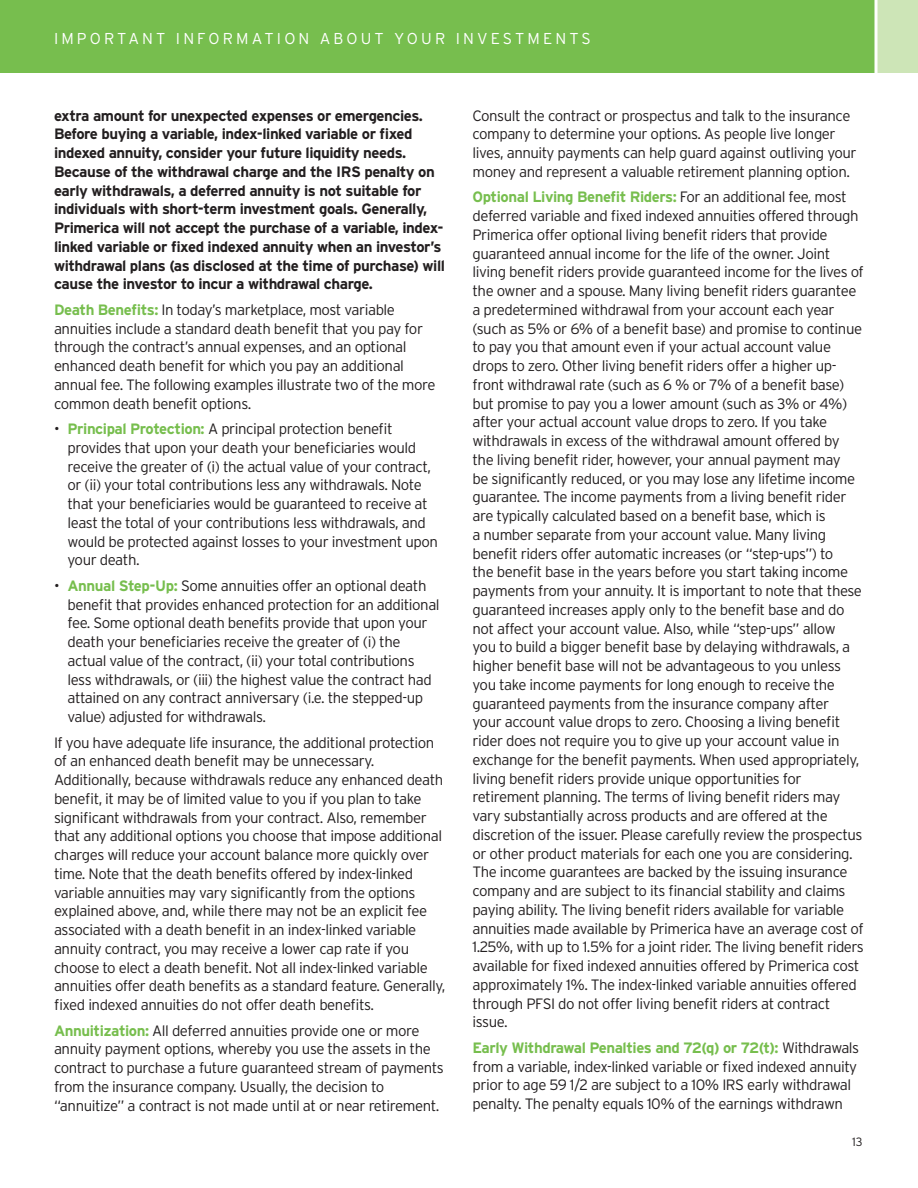
<style>
.page{position:relative;width:918px;height:1188px;background:#fff}
.page>*{position:absolute;margin:0;border:0;box-sizing:border-box;transform-origin:0 0}
.t1{font:300 15.75px "Interstate";letter-spacing:.2em;color:#fff}
.Body_Text__ps{font:300 15px/18.8px "Interstate";letter-spacing:-.03em;color:#231f20}
.Body_Text__ps-2{font:700 15px/18.8px "Interstate";letter-spacing:-.03em;color:#231f20}
.t2{font:300 12px "Interstate";color:#231f20}
.s1{font-weight:700;color:#77be4e}
</style>
<div class="page">
<div style="left:0;top:0;width:918px;height:72px;background:#77be4e"></div>
<div style="left:876px;top:0;width:42px;height:72px;background:#cde5b7"></div>
<svg style="left:874px;top:0;width:4px;height:73px"></svg>
<p class="t1" style="left:54px;top:30px;width:538px">IMPORTANT INFORMATION ABOUT YOUR INVESTMENTS</p>
<p class="Body_Text__ps-2" style="left:54px;top:106px;width:393px">extra amount for unexpected expenses or emergencies.<br>Before buying a variable, index-linked variable or fixed indexed annuity, consider your future liquidity needs.<br>Because of the withdrawal charge and the IRS penalty on early withdrawals, a deferred annuity is not suitable for individuals with short-term investment goals. Generally, Primerica will not accept the purchase of a variable, index&shy;linked variable or fixed indexed annuity when an investor’s withdrawal plans (as disclosed at the time of purchase) will cause the investor to incur a withdrawal charge.</p>
<p class="Body_Text__ps" style="left:54px;top:300px;width:383px"><span class="s1">Death Benefits:</span> In today’s marketplace, most variable annuities include a standard death benefit that you pay for through the contract’s annual expenses, and an optional enhanced death benefit for which you pay an additional annual fee. The following examples illustrate two of the more common death benefit options.</p>
<p class="Body_Text__ps" style="left:68px;top:419px;width:372px;text-indent:-14px">• <span class="s1">Principal Protection:</span> A principal protection benefit provides that upon your death your beneficiaries would receive the greater of (i) the actual value of your contract, or (ii) your total contributions less any withdrawals. Note that your beneficiaries would be guaranteed to receive at least the total of your contributions less withdrawals, and would be protected against losses to your investment upon your death.</p>
<p class="Body_Text__ps" style="left:68px;top:576px;width:374px;text-indent:-14px">• <span class="s1">Annual Step-Up:</span> Some annuities offer an optional death benefit that provides enhanced protection for an additional fee. Some optional death benefits provide that upon your death your beneficiaries receive the greater of (i) the actual value of the contract, (ii) your total contributions less withdrawals, or (iii) the highest value the contract had attained on any contract anniversary (i.e. the stepped-up value) adjusted for withdrawals.</p>
<p class="Body_Text__ps" style="left:54px;top:733px;width:393px">If you have adequate life insurance, the additional protection of an enhanced death benefit may be unnecessary.<br>Additionally, because withdrawals reduce any enhanced death benefit, it may be of limited value to you if you plan to take significant withdrawals from your contract. Also, remember that any additional options you choose that impose additional charges will reduce your account balance more quickly over time. Note that the death benefits offered by index-linked variable annuities may vary significantly from the options explained above, and, while there may not be an explicit fee associated with a death benefit in an index-linked variable annuity contract, you may receive a lower cap rate if you choose to elect a death benefit. Not all index-linked variable annuities offer death benefits as a standard feature. Generally, fixed indexed annuities do not offer death benefits.</p>
<p class="Body_Text__ps" style="left:54px;top:1021px;width:391px"><span class="s1">Annuitization:</span> All deferred annuities provide one or more annuity payment options, whereby you use the assets in the contract to purchase a future guaranteed stream of payments from the insurance company. Usually, the decision to “annuitize” a contract is not made until at or near retirement.</p>
<p class="Body_Text__ps" style="left:472px;top:106px;width:386px">Consult the contract or prospectus and talk to the insurance company to determine your options. As people live longer lives, annuity payments can help guard against outliving your money and represent a valuable retirement planning option.</p>
<p class="Body_Text__ps" style="left:472px;top:187px;width:393px"><span class="s1">Optional Living Benefit Riders:</span> For an additional fee, most deferred variable and fixed indexed annuities offered through Primerica offer optional living benefit riders that provide guaranteed annual income for the life of the owner. Joint living benefit riders provide guaranteed income for the lives of the owner and a spouse. Many living benefit riders guarantee a predetermined withdrawal from your account each year (such as 5% or 6% of a benefit base) and promise to continue to pay you that amount even if your actual account value drops to zero. Other living benefit riders offer a higher up&shy;front withdrawal rate (such as 6 % or 7% of a benefit base) but promise to pay you a lower amount (such as 3% or 4%) after your actual account value drops to zero. If you take withdrawals in excess of the withdrawal amount offered by the living benefit rider, however, your annual payment may<br>be significantly reduced, or you may lose any lifetime income guarantee. The income payments from a living benefit rider are typically calculated based on a benefit base, which is<br>a number separate from your account value. Many living benefit riders offer automatic increases (or “step-ups”) to<br>the benefit base in the years before you start taking income payments from your annuity. It is important to note that these guaranteed increases apply only to the benefit base and do not affect your account value. Also, while “step-ups” allow<br>you to build a bigger benefit base by delaying withdrawals, a higher benefit base will not be advantageous to you unless you take income payments for long enough to receive the guaranteed payments from the insurance company after<br>your account value drops to zero. Choosing a living benefit rider does not require you to give up your account value in exchange for the benefit payments. When used appropriately, living benefit riders provide unique opportunities for retirement planning. The terms of living benefit riders may vary substantially across products and are offered at the discretion of the issuer. Please carefully review the prospectus or other product materials for each one you are considering.<br>The income guarantees are backed by the issuing insurance company and are subject to its financial stability and claims paying ability. The living benefit riders available for variable annuities made available by Primerica have an average cost of 1.25%, with up to 1.5% for a joint rider. The living benefit riders available for fixed indexed annuities offered by Primerica cost approximately 1%. The index-linked variable annuities offered through PFSI do not offer living benefit riders at contract issue.</p>
<p class="Body_Text__ps" style="left:472px;top:1038px;width:388px"><span class="s1">Early Withdrawal Penalties and 72(q) or 72(t):</span> Withdrawals from a variable, index-linked variable or fixed indexed annuity prior to age 59 1/2 are subject to a 10% IRS early withdrawal penalty. The penalty equals 10% of the earnings withdrawn</p>
<p class="t2" style="left:852px;top:1135px;width:12px">13</p>
</div>
